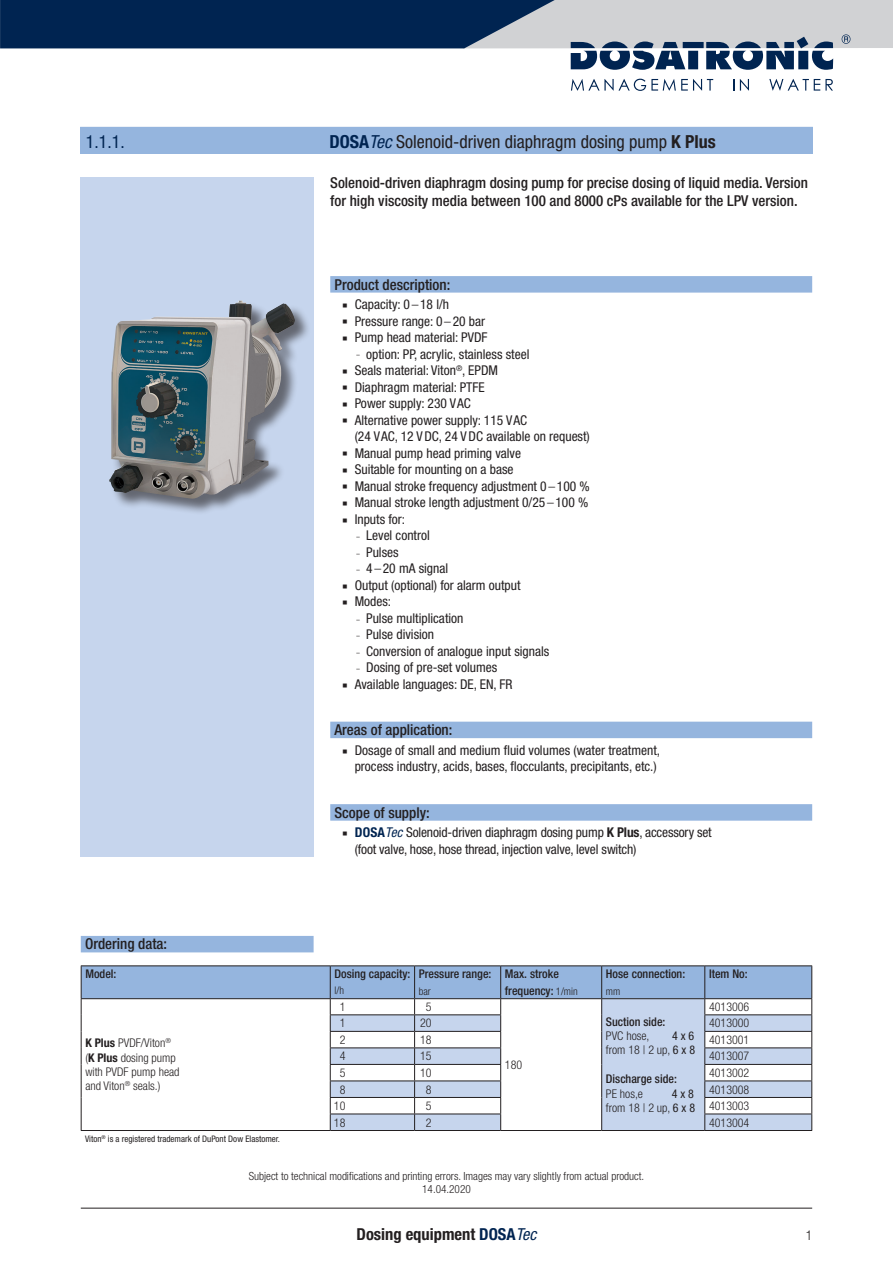
<style>
.page{position:relative;width:893px;height:1263px;background:#fff}
.page>*{position:absolute;margin:0;border:0;box-sizing:border-box;transform-origin:0 0}
.t1{font:condensed 18px "Helvetica Neue LT Pro";color:#231f20}
.t2{font:condensed 18px "Helvetica Neue LT Pro";color:#002451}
.t3{font:700 condensed 16.5px "Helvetica Neue LT Pro";color:#231f20}
.t4{font:500 condensed 15px/18px "Helvetica Neue LT Pro";color:#231f20}
.t5{font:condensed 13.5px/16.5px "Helvetica Neue LT Pro";color:#231f20}
.t6{font:300 condensed 13.5px "Helvetica Neue LT Pro";color:#231f20}
.t7{font:300 condensed 12px/14.4px "Helvetica Neue LT Pro";color:#231f20;text-align:right}
.t8{font:500 condensed 12px/16.5px "Helvetica Neue LT Pro";color:#231f20}
.t9{font:300 condensed 11.25px/13.5px "Helvetica Neue LT Pro";color:#231f20;text-align:center}
.t10{font:300 condensed 10.5px "Helvetica Neue LT Pro";color:#231f20}
.t11{font:condensed 9px "Helvetica Neue LT Pro";color:#231f20}
.s1{font-weight:700;color:#002451}
.s2{font-style:italic;color:#002451}
.s3{font-weight:700}
.s4{font-weight:300}
.s5{font-size:6.75px}
.s6{font-weight:300;font-size:10.5px}
.s7{font-weight:400}
.s8{color:#002451}
.s9{font-weight:400;font-style:italic;color:#002451}
</style>
<div class="page">
<hr style="left:81px;top:1208px;width:731px;height:1px;background:#231f20">
<svg style="left:571px;top:79px;width:142px;height:12px"></svg>
<svg style="left:733px;top:79px;width:1px;height:12px"></svg>
<svg style="left:740px;top:79px;width:9px;height:12px"></svg>
<svg style="left:769px;top:79px;width:64px;height:12px"></svg>
<svg style="left:0;top:0;width:893px;height:70px"></svg>
<div style="left:81px;top:177px;width:233px;height:680px;background:#c6d5ed"></div>
<div style="left:111px;top:302px;width:201px;height:214px;background:#231f20;opacity:.6"></div>
<img style="left:109px;top:301px;width:186px;height:198px">
<div style="left:80px;top:127px;width:733px;height:27px;background:#95b5de"></div>
<div style="left:330px;top:276px;width:482px;height:17px;background:#95b5de"></div>
<div style="left:330px;top:722px;width:482px;height:16px;background:#95b5de"></div>
<div style="left:330px;top:804px;width:482px;height:17px;background:#95b5de"></div>
<div style="left:81px;top:936px;width:233px;height:16px;background:#95b5de"></div>
<hr style="left:330px;top:1130px;width:85px;height:1px;background:#231f20">
<hr style="left:81px;top:965px;width:249px;height:1px;background:#231f20">
<hr style="left:330px;top:965px;width:85px;height:1px;background:#231f20">
<hr style="left:415px;top:965px;width:86px;height:1px;background:#231f20">
<hr style="left:501px;top:965px;width:101px;height:1px;background:#231f20">
<hr style="left:602px;top:965px;width:103px;height:1px;background:#231f20">
<hr style="left:705px;top:965px;width:107px;height:1px;background:#231f20">
<hr style="left:81px;top:1130px;width:249px;height:1px;background:#231f20">
<hr style="left:705px;top:1130px;width:107px;height:1px;background:#231f20">
<hr style="left:602px;top:1130px;width:103px;height:1px;background:#231f20">
<hr style="left:501px;top:1130px;width:101px;height:1px;background:#231f20">
<hr style="left:415px;top:1130px;width:86px;height:1px;background:#231f20">
<svg style="left:81px;top:966px;width:731px;height:164px"></svg>
<h1 class="t2" style="left:86px;top:131px;width:40px">1.1.1.</h1>
<h1 class="t1" style="left:329px;top:131px;width:388px"><span class="s1">DOSA</span><span class="s2">Tec</span> Solenoid-driven diaphragm dosing pump <span class="s3">K Plus</span></h1>
<p class="t4" style="left:330px;top:173px;width:479px">Solenoid-driven diaphragm dosing pump for precise dosing of liquid media. Version for high viscosity media between 100 and 8000 cPs available for the LPV version.</p>
<p class="t4" style="left:334px;top:275px;width:117px">Product description:</p>
<p class="t5" style="left:355px;top:296px;width:134px">Capacity: 0 <span class="s4">–</span> 18 l/h<br>Pressure range: 0 <span class="s4">–</span>20 bar<br>Pump head material: PVDF</p>
<p class="t5" style="left:355px;top:345px;width:237px"><span class="s5">–</span> option: PP, acrylic, stainless steel<br>Seals material: Viton<sup>®</sup>, EPDM<br>Diaphragm material: PTFE<br>Power supply: 230 VAC<br>Alternative power supply: 115 VAC<br>(24 VAC, 12 VDC, 24 VDC available on request)<br>Manual pump head priming valve<br>Suitable for mounting on a base<br>Manual stroke frequency adjustment 0 <span class="s4">–</span>100 %<br>Manual stroke length adjustment 0/25<span class="s4">–</span> 100 %<br>Inputs for:</p>
<p class="t5" style="left:357px;top:527px;width:75px"><span class="s5">–</span> Level control</p>
<p class="t5" style="left:357px;top:543px;width:44px"><span class="s5">–</span> Pulses</p>
<p class="t5" style="left:355px;top:560px;width:167px"><span class="s5">–</span> 4 <span class="s4">–</span> 20 mA signal<br>Output (optional) for alarm output<br>Modes:</p>
<p class="t5" style="left:357px;top:609px;width:108px"><span class="s5">–</span> Pulse multiplication</p>
<p class="t5" style="left:357px;top:626px;width:79px"><span class="s5">–</span> Pulse division</p>
<p class="t5" style="left:357px;top:642px;width:194px"><span class="s5">–</span> Conversion of analogue input signals</p>
<p class="t5" style="left:355px;top:659px;width:159px"><span class="s5">–</span> Dosing of pre-set volumes<br>Available languages: DE, EN, FR</p>
<p class="t4" style="left:334px;top:721px;width:119px">Areas of application:</p>
<p class="t5" style="left:355px;top:741px;width:307px">Dosage of small and medium fluid volumes (water treatment, process industry, acids, bases, flocculants, precipitants, etc.)</p>
<p class="t4" style="left:334px;top:803px;width:97px">Scope of supply:</p>
<p class="t5" style="left:355px;top:824px;width:359px"><span class="s1">DOSA</span><span class="s2">Tec</span> Solenoid-driven diaphragm dosing pump <span class="s3">K Plus</span>, accessory set (foot valve, hose, hose thread, injection valve, level switch)</p>
<p class="t4" style="left:85px;top:935px;width:84px">Ordering data:</p>
<p class="t8" style="left:85px;top:966px;width:33px">Model:</p>
<p class="t8" style="left:334px;top:966px;width:77px">Dosing capacity:</p>
<p class="t10" style="left:334px;top:984px;width:11px">l/h</p>
<p class="t8" style="left:419px;top:966px;width:74px">Pressure range:</p>
<p class="t10" style="left:419px;top:985px;width:14px">bar</p>
<p class="t7" style="left:340px;top:999px;width:7px">1</p>
<p class="t7" style="left:426px;top:999px;width:7px">5</p>
<p class="t8" style="left:505px;top:966px;width:74px">Max. stroke frequency: <span class="s6">1/min</span></p>
<p class="t8" style="left:606px;top:966px;width:81px">Hose connection:</p>
<p class="t10" style="left:606px;top:985px;width:16px">mm</p>
<p class="t8" style="left:709px;top:966px;width:40px">Item No:</p>
<p class="t7" style="left:709px;top:999px;width:42px">4013006</p>
<p class="t7" style="left:85px;top:1036px;width:96px;text-align:left"><span class="s3">K Plus</span> PVDF/Viton<sup>® </sup>(<span class="s3">K Plus</span> dosing pump with PVDF pump head and Viton<sup>®</sup> seals.)</p>
<p class="t8" style="left:606px;top:1013px;width:61px">Suction side:</p>
<p class="t7" style="left:606px;top:1028px;width:45px">PVC hose,</p>
<p class="t7" style="left:340px;top:1016px;width:7px">1</p>
<p class="t7" style="left:420px;top:1016px;width:13px">20</p>
<p class="t7" style="left:709px;top:1016px;width:42px">4013000</p>
<p class="t7" style="left:340px;top:1032px;width:7px">2</p>
<p class="t7" style="left:420px;top:1032px;width:13px">18</p>
<p class="t7" style="left:709px;top:1032px;width:42px">4013001</p>
<p class="t7" style="left:340px;top:1049px;width:7px">4</p>
<p class="t7" style="left:420px;top:1049px;width:13px">15</p>
<p class="t7" style="left:709px;top:1049px;width:42px">4013007</p>
<p class="t7" style="left:340px;top:1065px;width:7px">5</p>
<p class="t7" style="left:420px;top:1065px;width:13px">10</p>
<p class="t7" style="left:709px;top:1065px;width:42px">4013002</p>
<p class="t7" style="left:340px;top:1082px;width:7px">8</p>
<p class="t7" style="left:426px;top:1082px;width:7px">8</p>
<p class="t7" style="left:709px;top:1082px;width:42px">4013008</p>
<p class="t7" style="left:334px;top:1098px;width:13px">10</p>
<p class="t7" style="left:426px;top:1098px;width:7px">5</p>
<p class="t7" style="left:709px;top:1098px;width:42px">4013003</p>
<p class="t7" style="left:334px;top:1115px;width:13px">18</p>
<p class="t7" style="left:426px;top:1115px;width:7px">2</p>
<p class="t7" style="left:709px;top:1115px;width:42px">4013004</p>
<p class="t7" style="left:606px;top:1028px;width:91px"><span class="s7">4 x 6<br></span>from 18 | 2 up, <span class="s7">6 x 8</span></p>
<p class="t8" style="left:606px;top:1070px;width:72px">Discharge side:</p>
<p class="t7" style="left:606px;top:1086px;width:39px">PE hos,e</p>
<p class="t7" style="left:505px;top:1057px;width:19px">180</p>
<p class="t7" style="left:606px;top:1086px;width:91px"><span class="s7">4 x 8<br></span>from 18 | 2 up, <span class="s7">6 x 8</span></p>
<p class="t11" style="left:85px;top:1133px;width:196px">Viton<sup>®</sup> is a registered trademark of DuPont Dow Elastomer.</p>
<p class="t9" style="left:249px;top:1169px;width:397px">Subject to technical modifications and printing errors. Images may vary slightly from actual product.<br>14.04.2020</p>
<p class="t3" style="left:357px;top:1224px;width:181px">Dosing equipment <span class="s8">DOSA</span><span class="s9">Tec</span></p>
<p class="t6" style="left:806px;top:1227px;width:8px">1</p>
</div>
